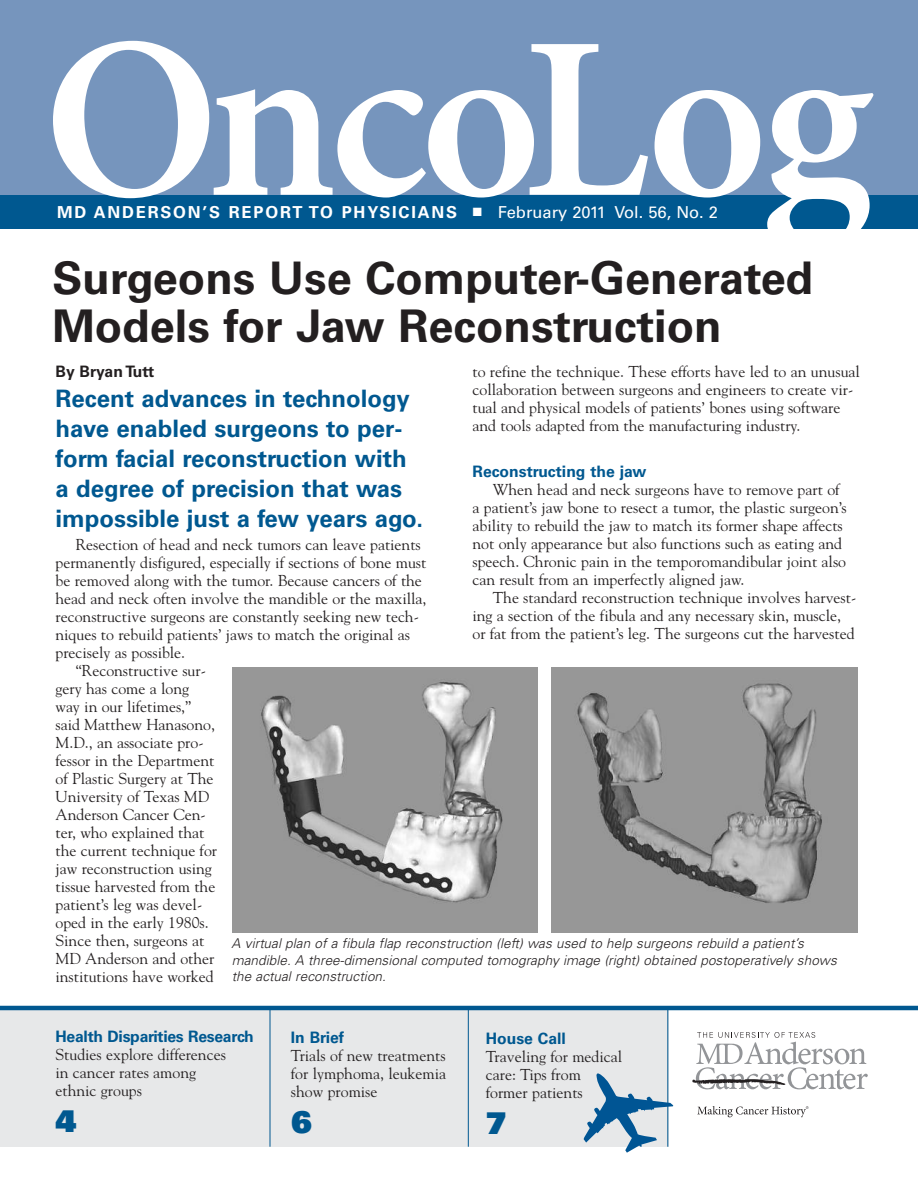
<style>
.page{position:relative;width:918px;height:1188px;background:#fff}
.page>*{position:absolute;margin:0;border:0;box-sizing:border-box;transform-origin:0 0}
.t1{font:600 231.75px "Minion Pro";letter-spacing:-.03em;color:#fff}
.t2{font:700 45px/48px "Univers";color:#231f20}
.t3{font:900 30px "Univers";color:#005890}
.t4{font:700 24px/30px "Univers";color:#005890}
.t5{font:16.5px "Univers";color:#fff}
.t6{font:700 16.5px "Univers";letter-spacing:.11em;color:#fff}
.t7{font:15.75px/18px "Goudy";color:#231f20}
.t8{font:700 15.75px "Univers";color:#005890}
.t9{font:700 15.75px "Univers";color:#231f20}
.t10{font:italic 300 13.5px/16.5px "Univers";letter-spacing:.005em;color:#231f20}
.s1{font-weight:700}
</style>
<div class="page">
<div style="left:0;top:1008px;width:668px;height:139px;background:#e7e8e9"></div>
<svg style="left:692px;top:1032px;width:176px;height:57px"></svg>
<svg style="left:697px;top:1106px;width:112px;height:11px"></svg>
<hr style="left:270px;top:1008px;width:1px;height:139px;background:#005890">
<div style="left:0;top:0;width:918px;height:228px;background:#7695bd"></div>
<div style="left:0;top:195px;width:918px;height:33px;background:#005890"></div>
<hr style="left:0;top:1006px;width:918px;height:4px;background:#005890">
<hr style="left:468px;top:1008px;width:1px;height:139px;background:#005890">
<img style="left:232px;top:667px;width:306px;height:265px">
<img style="left:552px;top:667px;width:305px;height:265px">
<hr style="left:667px;top:1008px;width:1px;height:139px;background:#005890">
<svg style="left:584px;top:1073px;width:89px;height:80px"></svg>
<h1 class="t1" style="left:43px;top:33px;width:831px">OncoLog</h1>
<p class="t6" style="left:57px;top:206px;width:278px">MD ANDERSON’S REPORT TO</p>
<p class="t5" style="left:342px;top:206px;width:378px"><span class="s1">PHYSICIANS</span> ■ February 2011 Vol. 56, No. 2</p>
<h2 class="t2" style="left:52px;top:258px;width:762px">Surgeons Use Computer-Generated<br>Models for Jaw Reconstruction</h2>
<p class="t9" style="left:56px;top:365px;width:100px">By Bryan Tutt</p>
<h3 class="t4" style="left:56px;top:385px;width:369px">Recent advances in technology have enabled surgeons to per&shy;form facial reconstruction with a degree of precision that was impossible just a few years ago.</h3>
<p class="t7" style="left:76px;top:536px;width:347px">Resection of head and neck tumors can leave patients</p>
<p class="t7" style="left:56px;top:554px;width:372px">permanently disfigured, especially if sections of bone must</p>
<p class="t7" style="left:56px;top:572px;width:368px">be removed along with the tumor. Because cancers of the</p>
<p class="t7" style="left:56px;top:590px;width:372px">head and neck often involve the mandible or the maxilla,</p>
<p class="t7" style="left:56px;top:608px;width:365px">reconstructive surgeons are constantly seeking new tech-</p>
<p class="t7" style="left:56px;top:626px;width:356px">niques to rebuild patients’ jaws to match the original as</p>
<p class="t7" style="left:56px;top:644px;width:131px">precisely as possible.</p>
<p class="t7" style="left:76px;top:662px;width:132px">“Reconstructive sur-</p>
<p class="t7" style="left:56px;top:680px;width:135px">gery has come a long</p>
<p class="t7" style="left:56px;top:698px;width:137px">way in our lifetimes,”</p>
<p class="t7" style="left:56px;top:716px;width:161px">said Matthew Hanasono,</p>
<p class="t7" style="left:56px;top:734px;width:150px">M.D., an associate pro-</p>
<p class="t7" style="left:56px;top:752px;width:161px">fessor in the Department</p>
<p class="t7" style="left:56px;top:770px;width:160px">of Plastic Surgery at The</p>
<p class="t7" style="left:56px;top:788px;width:155px">University of Texas MD</p>
<p class="t7" style="left:56px;top:806px;width:152px">Anderson Cancer Cen-</p>
<p class="t7" style="left:55px;top:824px;width:151px">ter, who explained that</p>
<p class="t7" style="left:55px;top:842px;width:163px">the current technique for</p>
<p class="t7" style="left:55px;top:860px;width:158px">jaw reconstruction using</p>
<p class="t7" style="left:55px;top:878px;width:161px">tissue harvested from the</p>
<p class="t7" style="left:55px;top:896px;width:148px">patient’s leg was devel-</p>
<p class="t7" style="left:55px;top:914px;width:155px">oped in the early 1980s.</p>
<p class="t7" style="left:55px;top:932px;width:150px">Since then, surgeons at</p>
<p class="t7" style="left:55px;top:950px;width:161px">MD Anderson and other</p>
<p class="t7" style="left:55px;top:968px;width:160px">institutions have worked</p>
<p class="t7" style="left:472px;top:363px;width:389px">to refine the technique. These efforts have led to an unusual collaboration between surgeons and engineers to create vir&shy;tual and physical models of patients’ bones using software and tools adapted from the manufacturing industry.</p>
<p class="t8" style="left:472px;top:466px;width:176px">Reconstructing the jaw</p>
<p class="t7" style="left:472px;top:481px;width:376px;text-indent:20px">When head and neck surgeons have to remove part of a patient’s jaw bone to resect a tumor, the plastic surgeon’s ability to rebuild the jaw to match its former shape affects not only appearance but also functions such as eating and speech. Chronic pain in the temporomandibular joint also can result from an imperfectly aligned jaw.</p>
<p class="t7" style="left:472px;top:589px;width:385px;text-indent:20px">The standard reconstruction technique involves harvest&shy;ing a section of the fibula and any necessary skin, muscle, or fat from the patient’s leg. The surgeons cut the harvested</p>
<p class="t10" style="left:232px;top:937px;width:607px">A virtual plan of a fibula flap reconstruction (left) was used to help surgeons rebuild a patient’s mandible. A three-dimensional computed tomography image (right) obtained postoperatively shows the actual reconstruction.</p>
<p class="t8" style="left:56px;top:1031px;width:200px">Health Disparities Research</p>
<p class="t7" style="left:55px;top:1046px;width:172px">Studies explore differences in cancer rates among ethnic groups</p>
<h3 class="t3" style="left:56px;top:1110px;width:23px">4</h3>
<p class="t8" style="left:291px;top:1032px;width:55px">In Brief</p>
<p class="t7" style="left:291px;top:1047px;width:157px;text-align:justify">Trials of new treatments for lymphoma, leukemia show promise</p>
<h3 class="t3" style="left:291px;top:1112px;width:23px">6</h3>
<p class="t8" style="left:486px;top:1032px;width:82px">House Call</p>
<p class="t7" style="left:486px;top:1047px;width:138px">Traveling for medical care: Tips from former patients</p>
<h3 class="t3" style="left:486px;top:1112px;width:23px">7</h3>
</div>
